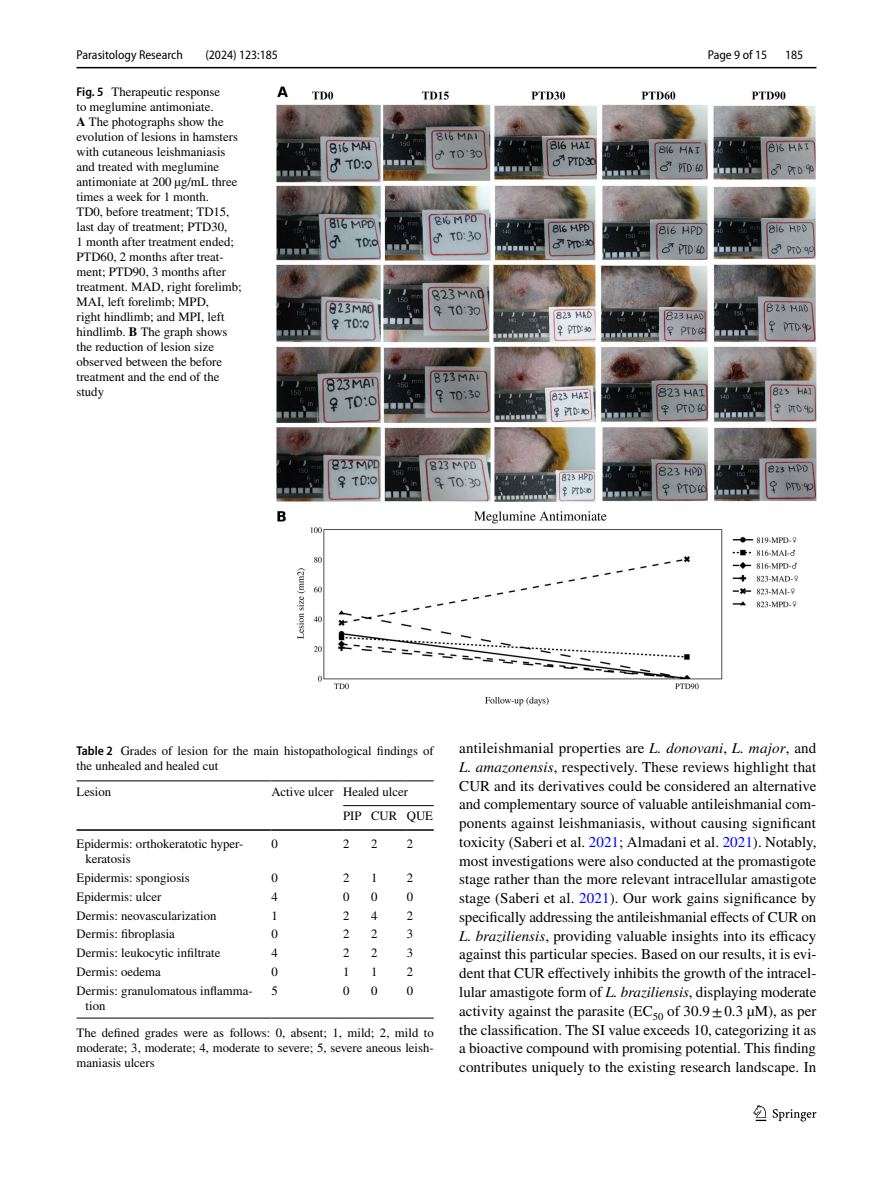
<style>
.page{position:relative;width:893px;height:1187px;background:#fff}
.page>*{position:absolute;margin:0;border:0;box-sizing:border-box;transform-origin:0 0}
.t1{font:15px/18.8px "STIX";letter-spacing:.01em;color:#000;text-align:justify}
.t2{font:12.75px/15px "STIX";color:#000}
.t3{font:semi-condensed 12.75px "Myriad Pro";color:#000}
.s1{font-family:"Myriad Pro";font-weight:600;font-stretch:semi-condensed}
.s2{font-weight:700}
.s3{font-style:italic}
.s4{color:#00f}
</style>
<div class="page">
<hr style="left:77px;top:67px;width:739px;height:1px;background:#000">
<svg style="left:753px;top:1105px;width:13px;height:15px"></svg>
<svg style="left:773px;top:1109px;width:43px;height:12px"></svg>
<img style="left:276px;top:87px;width:540px;height:618px">
<hr style="left:77px;top:780px;width:194px;height:1px;background:#000">
<hr style="left:77px;top:829px;width:194px;height:1px;background:#000">
<hr style="left:271px;top:780px;width:72px;height:1px;background:#000">
<hr style="left:271px;top:829px;width:72px;height:1px;background:#000">
<svg style="left:343px;top:780px;width:28px;height:1px"></svg>
<hr style="left:371px;top:780px;width:36px;height:1px;background:#000">
<svg style="left:407px;top:780px;width:27px;height:1px"></svg>
<svg style="left:343px;top:829px;width:28px;height:1px"></svg>
<hr style="left:371px;top:829px;width:36px;height:1px;background:#000">
<svg style="left:407px;top:829px;width:27px;height:1px"></svg>
<hr style="left:77px;top:1017px;width:194px;height:1px;background:#000">
<hr style="left:271px;top:1017px;width:72px;height:1px;background:#000">
<svg style="left:343px;top:1017px;width:28px;height:1px"></svg>
<hr style="left:371px;top:1017px;width:36px;height:1px;background:#000">
<svg style="left:407px;top:1017px;width:27px;height:1px"></svg>
<hr style="left:343px;top:805px;width:91px;height:1px;background:#000">
<p class="t3" style="left:77px;top:48px;width:108px">Parasitology Research</p>
<p class="t3" style="left:205px;top:48px;width:74px">(2024) 123:185</p>
<p class="t3" style="left:708px;top:48px;width:61px">Page 9 of 15</p>
<p class="t3" style="left:785px;top:48px;width:20px">185</p>
<p class="t2" style="left:77px;top:85px;width:167px"><span class="s1">Fig. 5</span> Therapeutic response<br>to meglumine antimoniate.<br><span class="s2">A</span> The photographs show the evolution of lesions in hamsters with cutaneous leishmaniasis and treated with meglumine antimoniate at 200 µg/mL three times a week for 1 month.<br>TD0, before treatment; TD15, last day of treatment; PTD30,<br>1 month after treatment ended;<br>PTD60, 2 months after treat&shy;ment; PTD90, 3 months after treatment. MAD, right forelimb;<br>MAI, left forelimb; MPD,<br>right hindlimb; and MPI, left hindlimb. <span class="s2">B</span> The graph shows the reduction of lesion size observed between the before treatment and the end of the study</p>
<p class="t2" style="left:77px;top:744px;width:359px"><span class="s1">Table 2</span> Grades of lesion for the main histopathological findings of the unhealed and healed cut</p>
<p class="t2" style="left:77px;top:784px;width:36px">Lesion</p>
<p class="t2" style="left:343px;top:780px;width:91px;line-height:24.5px;text-indent:-72px">Active ulcer Healed ulcer<br>PIP CUR QUE</p>
<p class="t2" style="left:86px;top:837px;width:159px;text-indent:-9px">Epidermis: orthokeratotic hyper&shy;keratosis</p>
<p class="t2" style="left:271px;top:837px;width:8px">0</p>
<p class="t2" style="left:343px;top:837px;width:8px">2</p>
<p class="t2" style="left:371px;top:837px;width:8px">2</p>
<p class="t2" style="left:407px;top:837px;width:8px">2</p>
<p class="t2" style="left:77px;top:871px;width:115px">Epidermis: spongiosis</p>
<p class="t2" style="left:272px;top:871px;width:8px">0</p>
<p class="t2" style="left:343px;top:871px;width:8px">2</p>
<p class="t2" style="left:371px;top:871px;width:8px">1</p>
<p class="t2" style="left:407px;top:871px;width:8px">2</p>
<p class="t2" style="left:77px;top:889px;width:86px">Epidermis: ulcer</p>
<p class="t2" style="left:272px;top:889px;width:8px">4</p>
<p class="t2" style="left:343px;top:889px;width:8px">0</p>
<p class="t2" style="left:371px;top:889px;width:8px">0</p>
<p class="t2" style="left:407px;top:889px;width:8px">0</p>
<p class="t2" style="left:77px;top:908px;width:141px">Dermis: neovascularization</p>
<p class="t2" style="left:272px;top:908px;width:8px">1</p>
<p class="t2" style="left:343px;top:908px;width:8px">2</p>
<p class="t2" style="left:371px;top:908px;width:8px">4</p>
<p class="t2" style="left:407px;top:908px;width:8px">2</p>
<p class="t2" style="left:77px;top:927px;width:100px">Dermis: fibroplasia</p>
<p class="t2" style="left:272px;top:927px;width:8px">0</p>
<p class="t2" style="left:343px;top:927px;width:8px">2</p>
<p class="t2" style="left:371px;top:927px;width:8px">2</p>
<p class="t2" style="left:407px;top:927px;width:8px">3</p>
<p class="t2" style="left:77px;top:946px;width:145px">Dermis: leukocytic infiltrate</p>
<p class="t2" style="left:272px;top:946px;width:8px">4</p>
<p class="t2" style="left:343px;top:946px;width:8px">2</p>
<p class="t2" style="left:371px;top:946px;width:8px">2</p>
<p class="t2" style="left:407px;top:946px;width:8px">3</p>
<p class="t2" style="left:77px;top:964px;width:86px">Dermis: oedema</p>
<p class="t2" style="left:272px;top:964px;width:8px">0</p>
<p class="t2" style="left:343px;top:964px;width:8px">1</p>
<p class="t2" style="left:371px;top:964px;width:8px">1</p>
<p class="t2" style="left:407px;top:964px;width:8px">2</p>
<p class="t2" style="left:86px;top:983px;width:168px;text-indent:-9px">Dermis: granulomatous inflamma&shy;tion</p>
<p class="t2" style="left:272px;top:983px;width:8px">5</p>
<p class="t2" style="left:343px;top:983px;width:8px">0</p>
<p class="t2" style="left:371px;top:983px;width:8px">0</p>
<p class="t2" style="left:407px;top:983px;width:8px">0</p>
<p class="t2" style="left:77px;top:1026px;width:359px;text-align:justify">The defined grades were as follows: 0, absent; 1, mild; 2, mild to moderate; 3, moderate; 4, moderate to severe; 5, severe aneous leish&shy;maniasis ulcers</p>
<p class="t1" style="left:459px;top:739px;width:359px">antileishmanial properties are <span class="s3">L. donovani</span>, <span class="s3">L. major</span>, and <span class="s3">L. amazonensis</span>, respectively. These reviews highlight that CUR and its derivatives could be considered an alternative and complementary source of valuable antileishmanial com&shy;ponents against leishmaniasis, without causing significant toxicity (Saberi et al. <span class="s4">2021</span>; Almadani et al. <span class="s4">2021</span>). Notably, most investigations were also conducted at the promastigote stage rather than the more relevant intracellular amastigote stage (Saberi et al. <span class="s4">2021</span>). Our work gains significance by specifically addressing the antileishmanial effects of CUR on <span class="s3">L. braziliensis</span>, providing valuable insights into its efficacy against this particular species. Based on our results, it is evi&shy;dent that CUR effectively inhibits the growth of the intracel&shy;lular amastigote form of <span class="s3">L. braziliensis</span>, displaying moderate activity against the parasite (EC<sub>50</sub> of 30.9±0.3 µM), as per the classification. The SI value exceeds 10, categorizing it as a bioactive compound with promising potential. This finding contributes uniquely to the existing research landscape. In</p>
</div>
